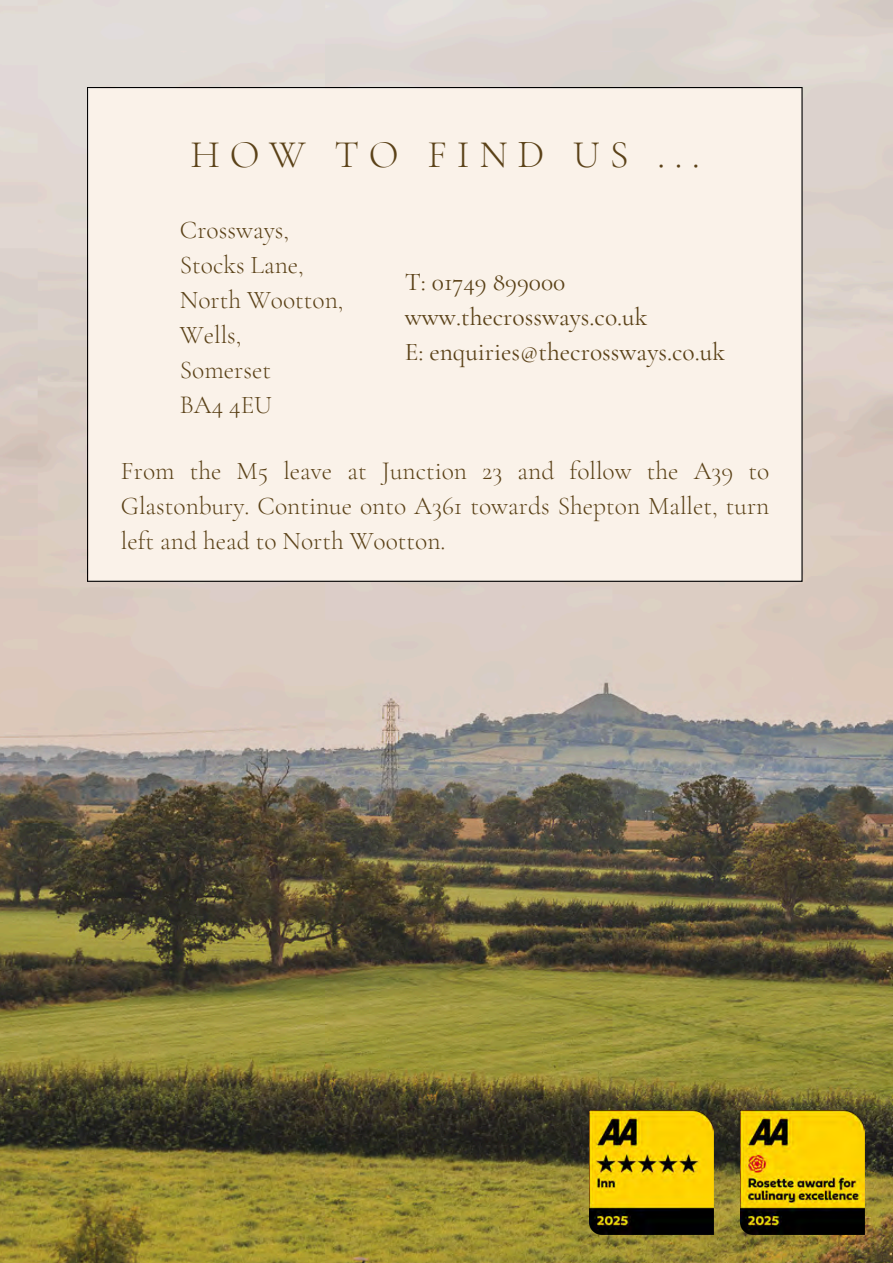
<style>
.page{position:relative;width:893px;height:1263px;background:#fff}
.page>*{position:absolute;margin:0;border:0;box-sizing:border-box;transform-origin:0 0}
.t1{font:300 39px "Cormorant Garamond";letter-spacing:.25em;color:#5b4218}
.t2{font:300 25.5px/34.8px "Cormorant Garamond";color:#5b4218;text-align:justify}
.t3{font:25.5px "Cormorant Garamond";color:#5b4218}
</style>
<div class="page">
<img style="left:0;top:0;width:893px;height:1262px">
<div style="left:89px;top:89px;width:712px;height:491px;background:#faf2e9"></div>
<img style="left:589px;top:1110px;width:124px;height:124px">
<img style="left:740px;top:1110px;width:124px;height:124px">
<p class="t1" style="left:190px;top:131px;width:511px">HOW TO FIND US ...</p>
<p class="t2" style="left:180px;top:212px;width:111px">Crossways,</p>
<p class="t2" style="left:180px;top:247px;width:125px">Stocks Lane,</p>
<p class="t2" style="left:180px;top:282px;width:165px">North Wootton,</p>
<p class="t2" style="left:180px;top:317px;width:63px">Wells,</p>
<p class="t2" style="left:180px;top:352px;width:92px">Somerset</p>
<p class="t2" style="left:180px;top:387px;width:94px">BA4 4EU</p>
<p class="t3" style="left:405px;top:267px;width:162px">T: 01749 899000</p>
<p class="t3" style="left:405px;top:301px;width:244px">www.thecrossways.co.uk</p>
<p class="t3" style="left:405px;top:336px;width:322px">E: enquiries@thecrossways.co.uk</p>
<p class="t2" style="left:121px;top:454px;width:650px">From the M5 leave at Junction 23 and follow the A39 to Glastonbury. Continue onto A361 towards Shepton Mallet, turn left and head to North Wootton.</p>
</div>
